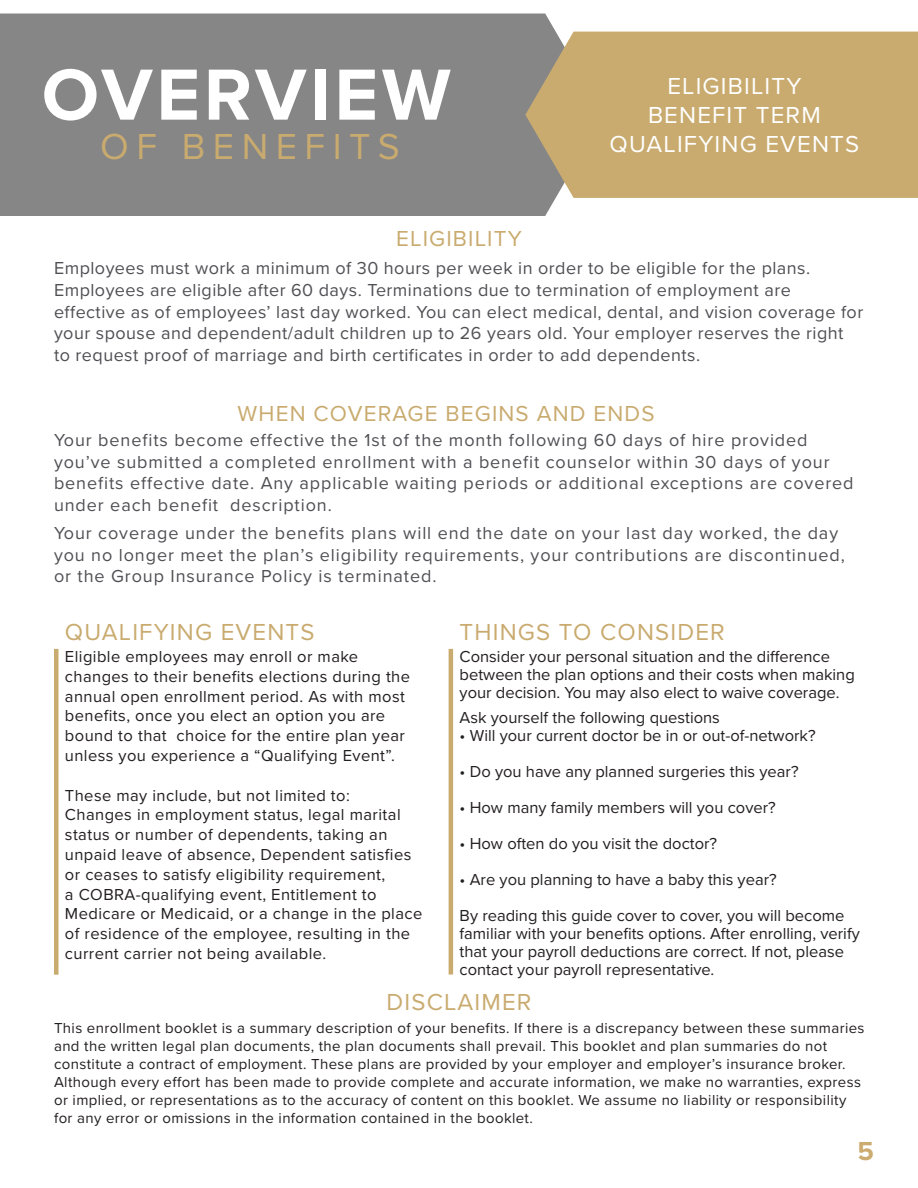
<style>
.page{position:relative;width:918px;height:1188px;background:#fff}
.page>*{position:absolute;margin:0;border:0;box-sizing:border-box;transform-origin:0 0}
.t1{font:700 75px "Proxima Nova";letter-spacing:.05em;color:#fff}
.t2{font:37.5px "Proxima Nova";letter-spacing:.2em;color:#c9ab6f}
.t3{font:700 27px "Proxima Nova";color:#ccab71}
.quarter_paragraph{font:24px "Proxima Nova";letter-spacing:.05em;color:#c9ab6f}
.quarter_paragraph-2{font:24px/28.8px "Proxima Nova";letter-spacing:.05em;color:#fff;text-align:center}
.quarter_paragraph-3{font:22.5px "Proxima Nova";letter-spacing:.05em;color:#c9ab6f}
.main_header_paragraph{font:18px/21.6px "Proxima Nova";letter-spacing:.05em;color:#504f54}
.main_header_paragraph-2{font:18px/21.6px "Proxima Nova";letter-spacing:.025em;color:#504f54}
.quarter_paragraph-4{font:16.5px/19.8px "Proxima Nova";letter-spacing:.025em;color:#231f20}
.quarter_paragraph-5{font:16.5px/18px "Proxima Nova";color:#231f20}
.main_header_paragraph-3{font:15px/18px "Proxima Nova";letter-spacing:.025em;color:#231f20}
</style>
<div class="page">
<div style="left:0;top:14px;width:604px;height:202px;background:#868686"></div>
<div style="left:525px;top:32px;width:393px;height:166px;background:#c9ab6f"></div>
<hr style="left:54px;top:649px;width:4px;height:326px;background:#c9ab6f">
<hr style="left:449px;top:649px;width:4px;height:326px;background:#c9ab6f">
<p class="t1" style="left:42px;top:39px;width:411px">OVERVIEW</p>
<p class="quarter_paragraph-2" style="left:648px;top:71px;width:174px">ELIGIBILITY<br>BENEFIT TERM</p>
<p class="t2" style="left:100px;top:118px;width:301px">OF BENEFITS</p>
<p class="quarter_paragraph-2" style="left:610px;top:128px;width:251px">QUALIFYING EVENTS</p>
<p class="quarter_paragraph-3" style="left:396px;top:222px;width:127px">ELIGIBILITY</p>
<p class="main_header_paragraph-2" style="left:54px;top:257px;width:811px">Employees must work a minimum of 30 hours per week in order to be eligible for the plans.<br>Employees are eligible after 60 days. Terminations due to termination of employment are effective as of employees’ last day worked. You can elect medical, dental, and vision coverage for your spouse and dependent/adult children up to 26 years old. Your employer reserves the right to request proof of marriage and birth certificates in order to add dependents.</p>
<p class="quarter_paragraph-3" style="left:238px;top:396px;width:419px">WHEN COVERAGE BEGINS AND ENDS</p>
<p class="main_header_paragraph" style="left:54px;top:428px;width:801px">Your benefits become effective the 1st of the month following 60 days of hire provided you’ve submitted a completed enrollment with a benefit counselor within 30 days of your benefits effective date. Any applicable waiting periods or additional exceptions are covered under each benefit description.</p>
<p class="main_header_paragraph" style="left:54px;top:521px;width:792px">Your coverage under the benefits plans will end the date on your last day worked, the day you no longer meet the plan’s eligibility requirements, your contributions are discontinued, or the Group Insurance Policy is terminated.</p>
<p class="quarter_paragraph" style="left:65px;top:614px;width:251px">QUALIFYING EVENTS</p>
<p class="quarter_paragraph" style="left:460px;top:614px;width:267px">THINGS TO CONSIDER</p>
<p class="quarter_paragraph-4" style="left:65px;top:646px;width:347px">Eligible employees may enroll or make changes to their benefits elections during the annual open enrollment period. As with most benefits, once you elect an option you are bound to that choice for the entire plan year unless you experience a “Qualifying Event”.</p>
<p class="quarter_paragraph-4" style="left:65px;top:784px;width:359px">These may include, but not limited to:<br>Changes in employment status, legal marital status or number of dependents, taking an unpaid leave of absence, Dependent satisfies or ceases to satisfy eligibility requirement,<br>a COBRA-qualifying event, Entitlement to Medicare or Medicaid, or a change in the place of residence of the employee, resulting in the current carrier not being available.</p>
<p class="quarter_paragraph-5" style="left:460px;top:647px;width:397px">Consider your personal situation and the difference between the plan options and their costs when making your decision. You may also elect to waive coverage.</p>
<p class="quarter_paragraph-5" style="left:460px;top:707px;width:262px">Ask yourself the following questions</p>
<p class="quarter_paragraph-5" style="left:460px;top:725px;width:358px">• Will your current doctor be in or out-of-network?</p>
<p class="quarter_paragraph-5" style="left:460px;top:761px;width:341px">• Do you have any planned surgeries this year?</p>
<p class="quarter_paragraph-5" style="left:460px;top:797px;width:318px">• How many family members will you cover?</p>
<p class="quarter_paragraph-5" style="left:460px;top:833px;width:259px">• How often do you visit the doctor?</p>
<p class="quarter_paragraph-5" style="left:460px;top:860px;width:386px;line-height:36px">• Are you planning to have a baby this year?<br>By reading this guide cover to cover, you will become</p>
<p class="quarter_paragraph-5" style="left:460px;top:923px;width:402px">familiar with your benefits options. After enrolling, verify that your payroll deductions are correct. If not, please contact your payroll representative.</p>
<p class="quarter_paragraph" style="left:386px;top:984px;width:147px">DISCLAIMER</p>
<p class="main_header_paragraph-3" style="left:54px;top:1018px;width:812px">This enrollment booklet is a summary description of your benefits. If there is a discrepancy between these summaries and the written legal plan documents, the plan documents shall prevail. This booklet and plan summaries do not constitute a contract of employment. These plans are provided by your employer and employer’s insurance broker.<br>Although every effort has been made to provide complete and accurate information, we make no warranties, express or implied, or representations as to the accuracy of content on this booklet. We assume no liability or responsibility for any error or omissions in the information contained in the booklet.</p>
<h3 class="t3" style="left:858px;top:1131px;width:18px">5</h3>
</div>
